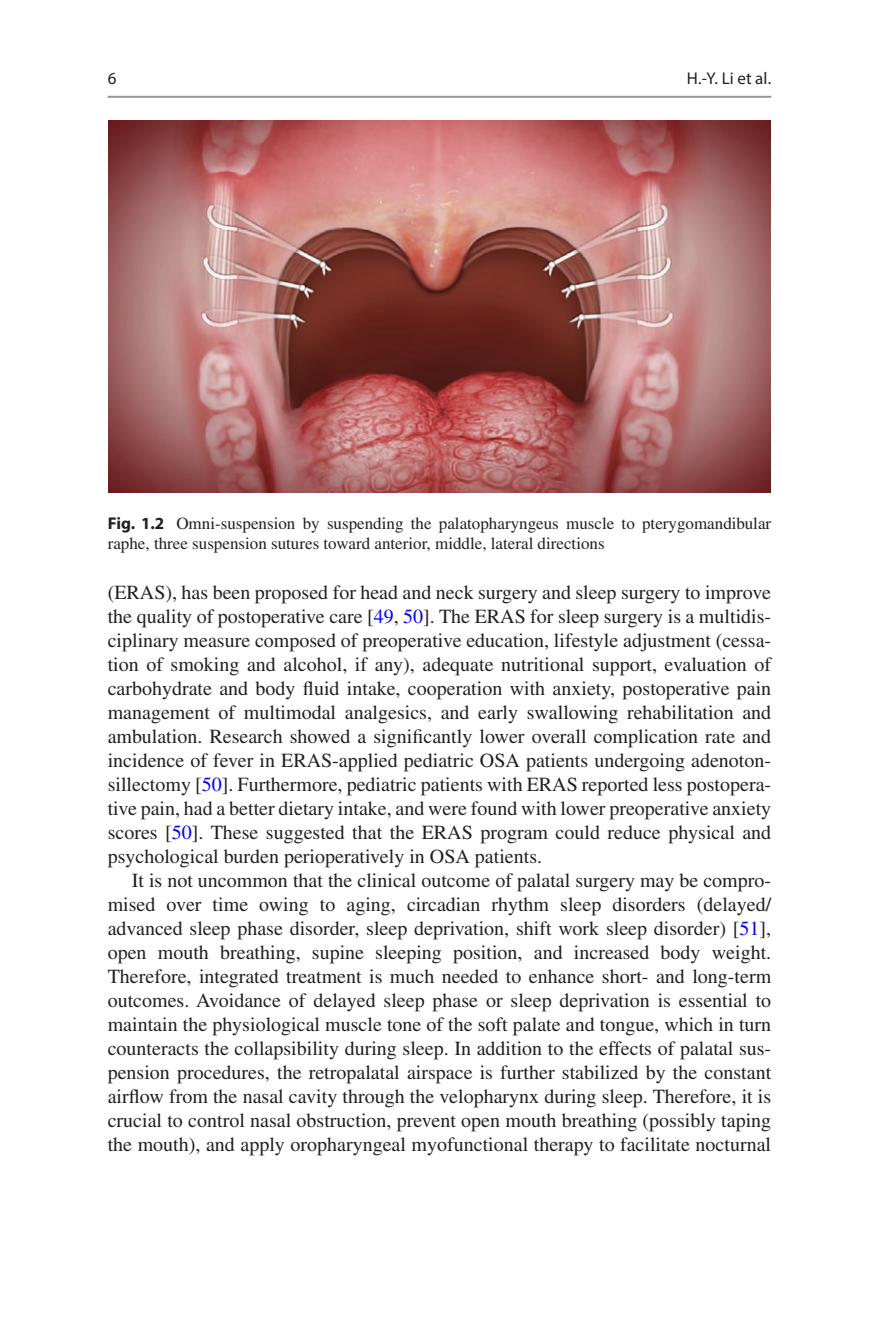
<style>
.page{position:relative;width:879px;height:1333px;background:#fff}
.page>*{position:absolute;margin:0;border:0;box-sizing:border-box;transform-origin:0 0}
.Text{font:20px/24px "Times LT Std";color:#231f20;text-align:justify}
.Text_flush{font:20px/24px "Times LT Std";color:#231f20;text-align:justify}
.t1{font:17px/20px "Times LT Std";color:#231f20}
.t2{font:17px "Myriad Pro";color:#231f20}
.s1{font-family:"Myriad Pro";font-weight:700}
.s2{color:#00f}
</style>
<div class="page">
<img style="left:108px;top:121px;width:662px;height:371px">
<hr style="left:108px;top:96px;width:663px;height:2px;background:#939598">
<p class="t2" style="left:108px;top:68px;width:10px">6</p>
<p class="t2" style="left:687px;top:68px;width:86px">H.-Y. Li et al.</p>
<p class="t1" style="left:108px;top:513px;width:665px"><span class="s1">Fig. 1.2</span> Omni-suspension by suspending the palatopharyngeus muscle to pterygomandibular raphe, three suspension sutures toward anterior, middle, lateral directions</p>
<p class="Text_flush" style="left:108px;top:580px;width:665px">(ERAS), has been proposed for head and neck surgery and sleep surgery to improve the quality of postoperative care [<span class="s2">49</span>, <span class="s2">50</span>]. The ERAS for sleep surgery is a multidis&shy;ciplinary measure composed of preoperative education, lifestyle adjustment (cessa&shy;tion of smoking and alcohol, if any), adequate nutritional support, evaluation of carbohydrate and body fluid intake, cooperation with anxiety, postoperative pain management of multimodal analgesics, and early swallowing rehabilitation and ambulation. Research showed a significantly lower overall complication rate and incidence of fever in ERAS-applied pediatric OSA patients undergoing adenoton&shy;sillectomy [<span class="s2">50</span>]. Furthermore, pediatric patients with ERAS reported less postopera&shy;tive pain, had a better dietary intake, and were found with lower preoperative anxiety scores [<span class="s2">50</span>]. These suggested that the ERAS program could reduce physical and psychological burden perioperatively in OSA patients.</p>
<p class="Text" style="left:108px;top:868px;width:665px;text-indent:24px">It is not uncommon that the clinical outcome of palatal surgery may be compro&shy;mised over time owing to aging, circadian rhythm sleep disorders (delayed/ advanced sleep phase disorder, sleep deprivation, shift work sleep disorder) [<span class="s2">51</span>], open mouth breathing, supine sleeping position, and increased body weight.<br>Therefore, integrated treatment is much needed to enhance short- and long-term outcomes. Avoidance of delayed sleep phase or sleep deprivation is essential to maintain the physiological muscle tone of the soft palate and tongue, which in turn counteracts the collapsibility during sleep. In addition to the effects of palatal sus&shy;pension procedures, the retropalatal airspace is further stabilized by the constant airflow from the nasal cavity through the velopharynx during sleep. Therefore, it is crucial to control nasal obstruction, prevent open mouth breathing (possibly taping the mouth), and apply oropharyngeal myofunctional therapy to facilitate nocturnal</p>
</div>
